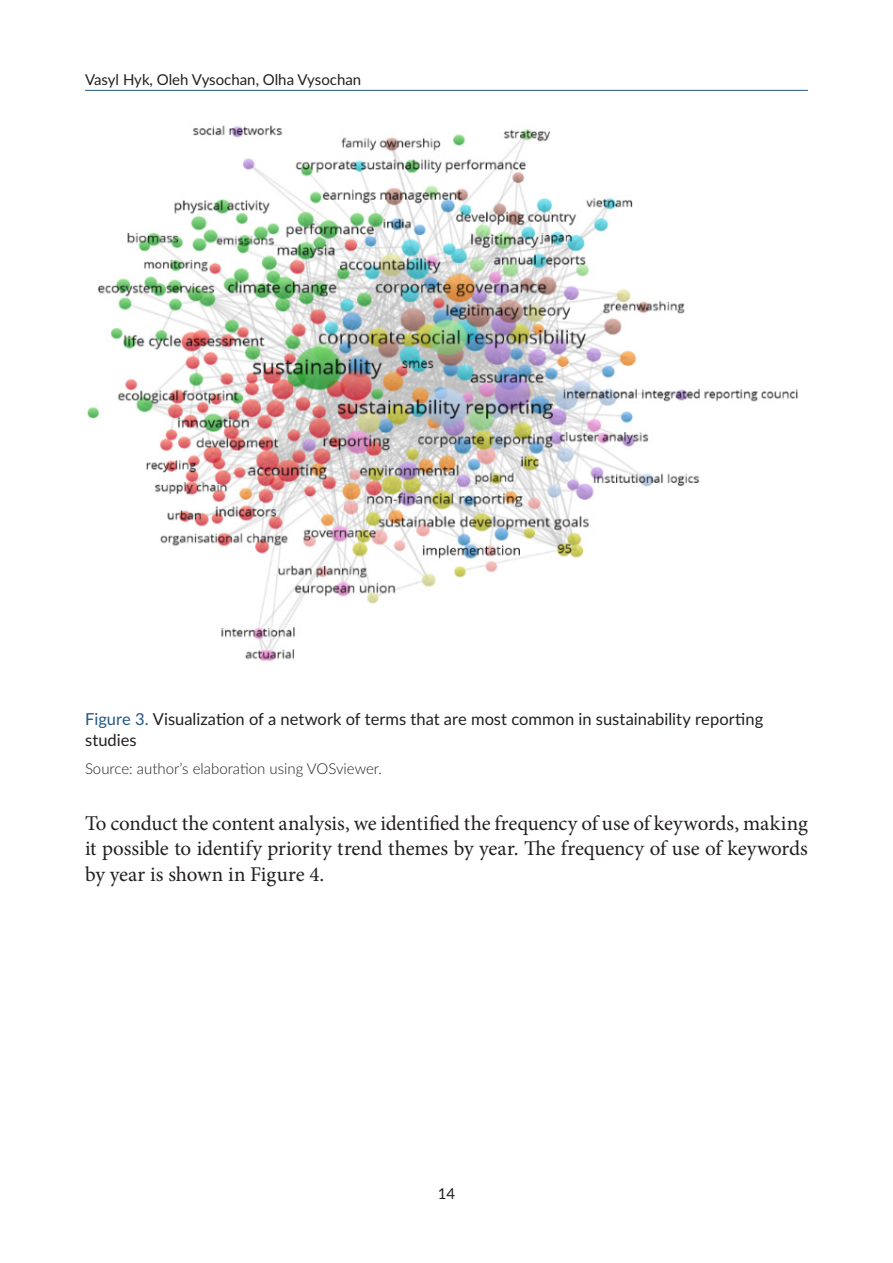
<style>
.page{position:relative;width:893px;height:1263px;background:#fff}
.page>*{position:absolute;margin:0;border:0;box-sizing:border-box;transform-origin:0 0}
.txt{font:21px/25.5px "Minion Pro";letter-spacing:-.005em;color:#231f20;text-align:justify}
.Rysunek_H{font:16.5px/21px "Lato";color:#231f20}
.Source{font:300 15px "Lato";color:#231f20}
.t1{font:15px "Lato";color:#231f20}
.s1{color:#235783}
</style>
<div class="page">
<hr style="left:85px;top:90px;width:723px;height:1px;background:#235783">
<img style="left:87px;top:125px;width:711px;height:537px">
<p class="t1" style="left:85px;top:68px;width:278px">Vasyl Hyk, Oleh Vysochan, Olha Vysochan</p>
<p class="Rysunek_H" style="left:85px;top:708px;width:680px"><span class="s1">Figure 3.</span> Visualization of a network of terms that are most common in sustainability reporting studies</p>
<p class="Source" style="left:85px;top:759px;width:299px">Source: author’s elaboration using VOSviewer.</p>
<p class="txt" style="left:85px;top:810px;width:724px">To conduct the content analysis, we identified the frequency of use of keywords, making it possible to identify priority trend themes by year. The frequency of use of keywords by year is shown in Figure 4.</p>
<p class="t1" style="left:438px;top:1183px;width:19px">14</p>
</div>
